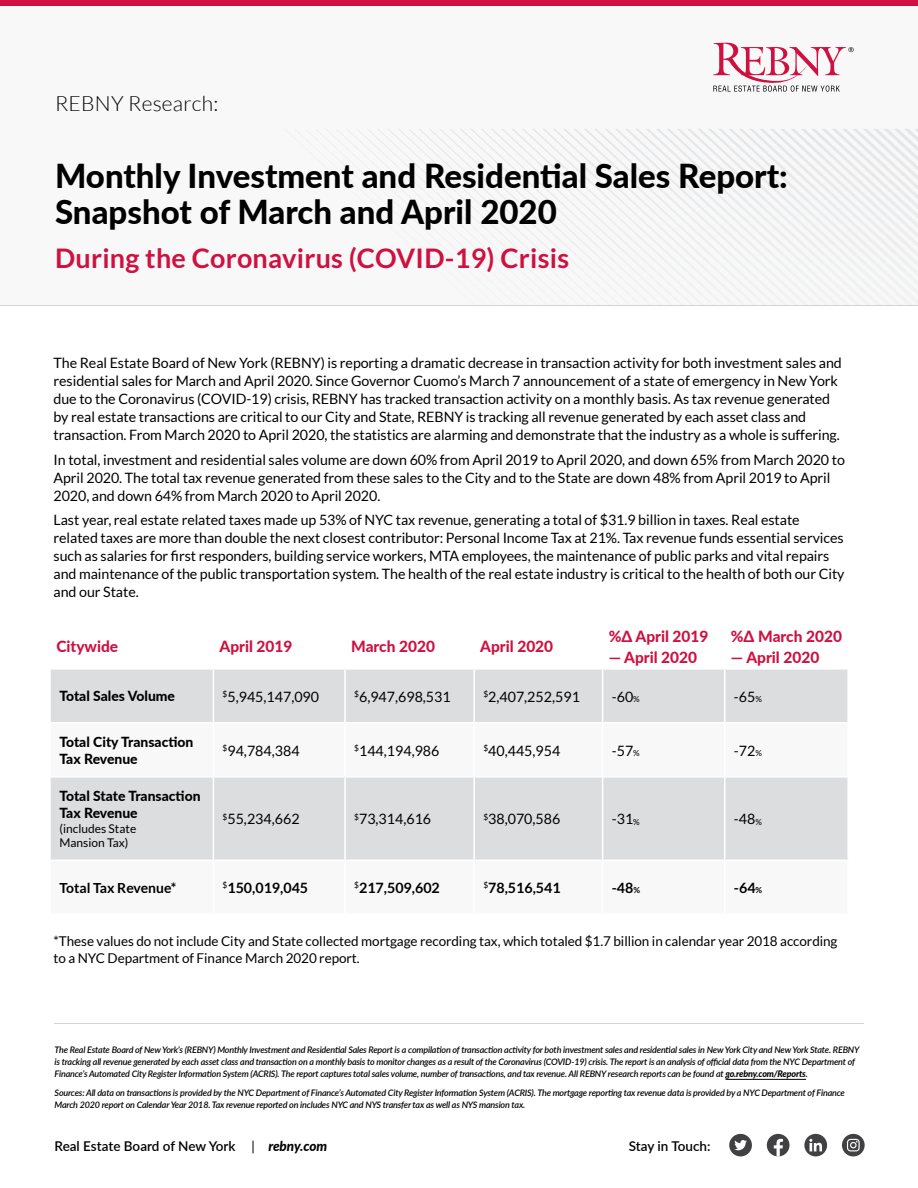
<style>
.page{position:relative;width:918px;height:1188px;background:#fff}
.page>*{position:absolute;margin:0;border:0;box-sizing:border-box;transform-origin:0 0}
.t1{font:800 33px/36px "Lato";color:#000}
.t2{font:700 27px "Lato";letter-spacing:.01em;color:#ce1141}
.t3{font:300 21px "Lato";letter-spacing:.01em;color:#000}
.t4{font:800 15.45px "Lato";color:#ce1141}
.t5{font:14.25px/18px "Lato";letter-spacing:-.005em;color:#000}
.t6{font:700 14.25px "Lato";color:#000}
.t7{font:800 13.95px/16.6px "Lato";color:#000}
.t8{font:700 13.95px "Lato";color:#000}
.t9{font:13.5px/16.5px "Lato";letter-spacing:-.005em;color:#000}
.t10{font:600 13.5px "Lato";color:#000}
.t11{font:12px/14.4px "Lato";color:#000}
.t12{font:italic 600 9px/12px "Lato";letter-spacing:-.02em;color:#000}
.s1{font-size:8.25px}
.s2{font-weight:800}
.s3{font-weight:400}
.s4{font-weight:800;font-style:italic}
</style>
<div class="page">
<hr style="left:726px;top:1079px;width:80px;height:1px;background:#000">
<hr style="left:54px;top:1023px;width:810px;height:1px;background:#d1d3d4">
<div style="left:729px;top:1134px;width:23px;height:22px;background:#414042;border-radius:50%"></div>
<svg style="left:734px;top:1140px;width:13px;height:10px"></svg>
<div style="left:804px;top:1134px;width:23px;height:22px;background:#414042;border-radius:50%"></div>
<svg style="left:809px;top:1139px;width:13px;height:12px"></svg>
<div style="left:842px;top:1134px;width:23px;height:22px;background:#414042;border-radius:50%"></div>
<svg style="left:847px;top:1139px;width:13px;height:12px"></svg>
<div style="left:767px;top:1134px;width:23px;height:22px;background:#414042;border-radius:50%"></div>
<svg style="left:774px;top:1139px;width:9px;height:18px"></svg>
<div style="left:0;top:4px;width:918px;height:301px;background:#f8f8f9"></div>
<div style="left:0;top:0;width:918px;height:6px;background:#ce1141"></div>
<svg style="left:713px;top:43px;width:141px;height:49px"></svg>
<svg style="left:319px;top:129px;width:599px;height:115px"></svg>
<hr style="left:0;top:305px;width:918px;height:1px;background:#d1d3d4">
<div style="left:51px;top:670px;width:796px;height:190px;background:#dcddde"></div>
<svg style="left:51px;top:724px;width:796px;height:52px"></svg>
<hr style="left:213px;top:670px;width:1px;height:52px;background:#fff">
<hr style="left:344px;top:670px;width:2px;height:52px;background:#fff">
<hr style="left:473px;top:670px;width:2px;height:52px;background:#fff">
<hr style="left:602px;top:670px;width:1px;height:52px;background:#fff">
<hr style="left:724px;top:670px;width:2px;height:52px;background:#fff">
<hr style="left:51px;top:722px;width:162px;height:2px;background:#fff">
<hr style="left:213px;top:722px;width:132px;height:2px;background:#fff">
<hr style="left:213px;top:724px;width:1px;height:52px;background:#fff">
<hr style="left:345px;top:722px;width:129px;height:2px;background:#fff">
<hr style="left:344px;top:724px;width:2px;height:52px;background:#fff">
<hr style="left:474px;top:722px;width:129px;height:2px;background:#fff">
<hr style="left:473px;top:724px;width:2px;height:52px;background:#fff">
<hr style="left:603px;top:722px;width:122px;height:2px;background:#fff">
<hr style="left:602px;top:724px;width:1px;height:52px;background:#fff">
<hr style="left:725px;top:722px;width:124px;height:2px;background:#fff">
<hr style="left:724px;top:724px;width:2px;height:52px;background:#fff">
<hr style="left:51px;top:776px;width:162px;height:2px;background:#fff">
<hr style="left:213px;top:776px;width:132px;height:2px;background:#fff">
<hr style="left:213px;top:778px;width:1px;height:82px;background:#fff">
<hr style="left:345px;top:776px;width:129px;height:2px;background:#fff">
<hr style="left:344px;top:778px;width:2px;height:82px;background:#fff">
<hr style="left:474px;top:776px;width:129px;height:2px;background:#fff">
<hr style="left:473px;top:778px;width:2px;height:82px;background:#fff">
<hr style="left:603px;top:776px;width:122px;height:2px;background:#fff">
<hr style="left:602px;top:778px;width:1px;height:82px;background:#fff">
<hr style="left:725px;top:776px;width:124px;height:2px;background:#fff">
<hr style="left:724px;top:778px;width:2px;height:82px;background:#fff">
<h3 class="t3" style="left:55px;top:92px;width:165px">REBNY Research:</h3>
<h1 class="t1" style="left:55px;top:157px;width:734px">Monthly Investment and Residential Sales Report:<br>Snapshot of March and April 2020</h1>
<h2 class="t2" style="left:55px;top:242px;width:516px">During the Coronavirus (COVID-19) Crisis</h2>
<p class="t5" style="left:54px;top:354px;width:790px">The Real Estate Board of New York (REBNY) is reporting a dramatic decrease in transaction activity for both investment sales and residential sales for March and April 2020. Since Governor Cuomo’s March 7 announcement of a state of emergency in New York due to the Coronavirus (COVID-19) crisis, REBNY has tracked transaction activity on a monthly basis. As tax revenue generated by real estate transactions are critical to our City and State, REBNY is tracking all revenue generated by each asset class and transaction. From March 2020 to April 2020, the statistics are alarming and demonstrate that the industry as a whole is suffering.</p>
<p class="t5" style="left:54px;top:450px;width:793px">In total, investment and residential sales volume are down 60% from April 2019 to April 2020, and down 65% from March 2020 to<br>April 2020. The total tax revenue generated from these sales to the City and to the State are down 48% from April 2019 to April<br>2020, and down 64% from March 2020 to April 2020.</p>
<p class="t5" style="left:54px;top:511px;width:792px">Last year, real estate related taxes made up 53% of NYC tax revenue, generating a total of $31.9 billion in taxes. Real estate related taxes are more than double the next closest contributor: Personal Income Tax at 21%. Tax revenue funds essential services such as salaries for first responders, building service workers, MTA employees, the maintenance of public parks and vital repairs and maintenance of the public transportation system. The health of the real estate industry is critical to the health of both our City and our State.</p>
<p class="t4" style="left:56px;top:635px;width:63px">Citywide</p>
<p class="t4" style="left:220px;top:635px;width:74px">April 2019</p>
<p class="t4" style="left:351px;top:635px;width:85px">March 2020</p>
<p class="t4" style="left:480px;top:635px;width:74px">April 2020</p>
<p class="t4" style="left:609px;top:625px;width:101px">%∆ April 2019</p>
<p class="t4" style="left:609px;top:646px;width:90px">— April 2020</p>
<p class="t4" style="left:731px;top:625px;width:113px">%∆ March 2020</p>
<p class="t4" style="left:731px;top:646px;width:90px">— April 2020</p>
<p class="t7" style="left:59px;top:687px;width:117px">Total Sales Volume</p>
<p class="t5" style="left:223px;top:687px;width:98px"><sup>$</sup>5,945,147,090</p>
<p class="t5" style="left:354px;top:687px;width:98px"><sup>$</sup>6,947,698,531</p>
<p class="t5" style="left:483px;top:687px;width:98px"><sup>$</sup>2,407,252,591</p>
<p class="t5" style="left:612px;top:687px;width:30px">-60<span class="s1">%</span></p>
<p class="t5" style="left:734px;top:687px;width:30px">-65<span class="s1">%</span></p>
<p class="t7" style="left:59px;top:733px;width:135px">Total City Transaction<br>Tax Revenue</p>
<p class="t5" style="left:223px;top:741px;width:78px"><sup>$</sup>94,784,384</p>
<p class="t5" style="left:354px;top:741px;width:87px"><sup>$</sup>144,194,986</p>
<p class="t5" style="left:483px;top:741px;width:78px"><sup>$</sup>40,445,954</p>
<p class="t5" style="left:612px;top:741px;width:30px">-57<span class="s1">%</span></p>
<p class="t5" style="left:734px;top:741px;width:30px">-72<span class="s1">%</span></p>
<p class="t7" style="left:59px;top:787px;width:143px">Total State Transaction<br>Tax Revenue</p>
<p class="t11" style="left:59px;top:821px;width:78px">(includes State<br>Mansion Tax)</p>
<p class="t5" style="left:223px;top:810px;width:78px"><sup>$</sup>55,234,662</p>
<p class="t5" style="left:354px;top:810px;width:78px"><sup>$</sup>73,314,616</p>
<p class="t5" style="left:483px;top:810px;width:78px"><sup>$</sup>38,070,586</p>
<p class="t5" style="left:612px;top:810px;width:30px">-31<span class="s1">%</span></p>
<p class="t5" style="left:734px;top:810px;width:30px">-48<span class="s1">%</span></p>
<p class="t8" style="left:59px;top:880px;width:118px">Total Tax Revenue*</p>
<p class="t6" style="left:223px;top:880px;width:87px"><sup>$</sup>150,019,045</p>
<p class="t6" style="left:354px;top:880px;width:87px"><sup>$</sup>217,509,602</p>
<p class="t6" style="left:483px;top:880px;width:79px"><sup>$</sup>78,516,541</p>
<p class="t6" style="left:612px;top:880px;width:30px">-48<span class="s1">%</span></p>
<p class="t6" style="left:734px;top:880px;width:30px">-64<span class="s1">%</span></p>
<p class="t9" style="left:54px;top:933px;width:785px">*These values do not include City and State collected mortgage recording tax, which totaled $1.7 billion in calendar year 2018 according to a NYC Department of Finance March 2020 report.</p>
<p class="t12" style="left:55px;top:1044px;width:806px">The Real Estate Board of New York’s (REBNY) Monthly Investment and Residential Sales Report is a compilation of transaction activity for both investment sales and residential sales in New York City and New York State. REBNY is tracking all revenue generated by each asset class and transaction on a monthly basis to monitor changes as a result of the Coronavirus (COVID-19) crisis. The report is an analysis of official data from the NYC Department of<br>Finance’s Automated City Register Information System (ACRIS). The report captures total sales volume, number of transactions, and tax revenue. All REBNY research reports can be found at <span class="s2">go.rebny.com/Reports</span>.</p>
<p class="t12" style="left:55px;top:1086px;width:792px">Sources: All data on transactions is provided by the NYC Department of Finance’s Automated City Register Information System (ACRIS). The mortgage reporting tax revenue data is provided by a NYC Department of Finance<br>March 2020 report on Calendar Year 2018. Tax revenue reported on includes NYC and NYS transfer tax as well as NYS mansion tax.</p>
<p class="t10" style="left:55px;top:1136px;width:274px">Real Estate Board of New York <span class="s3">|</span> <span class="s4">rebny.com</span></p>
<p class="t10" style="left:629px;top:1136px;width:83px">Stay in Touch:</p>
</div>
